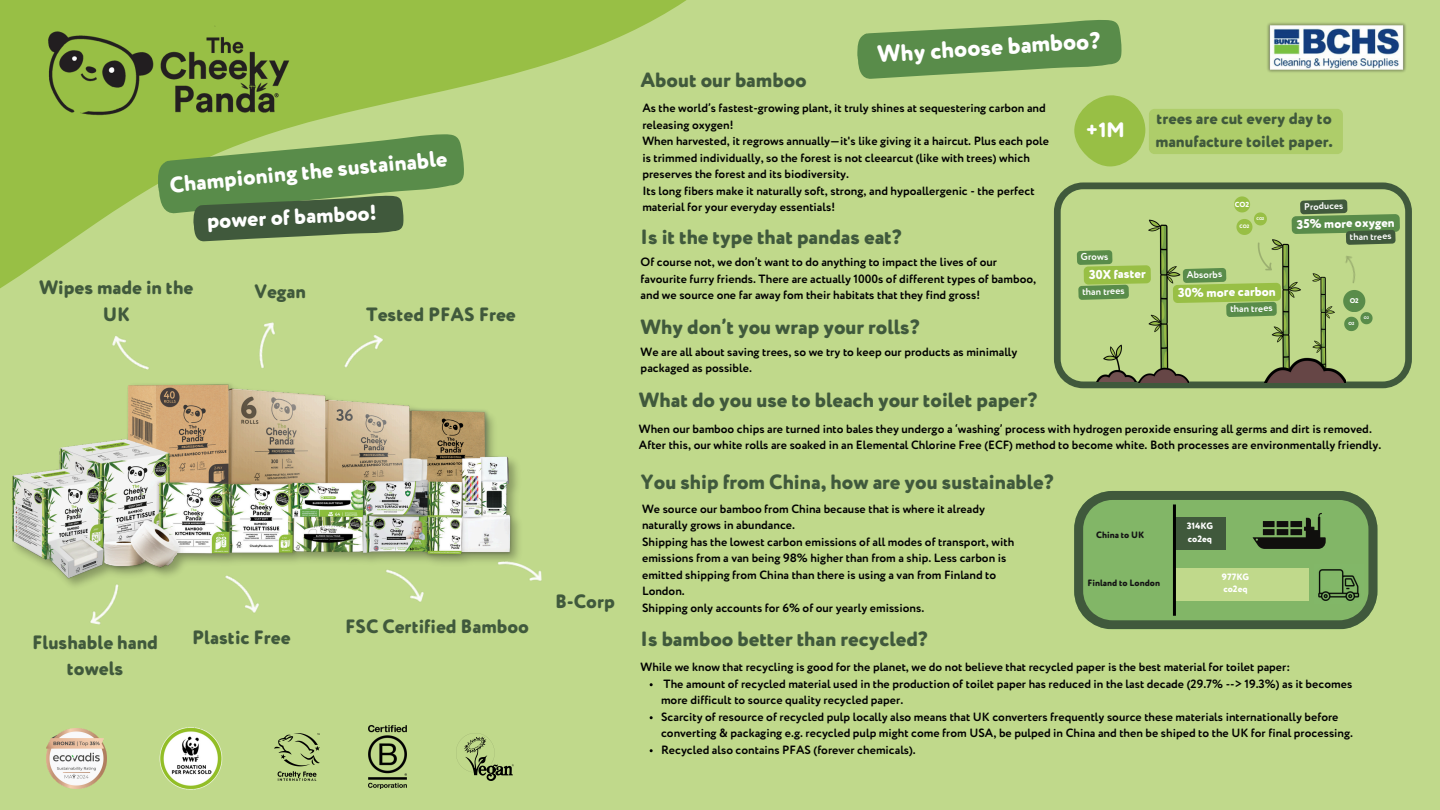
<style>
.page{position:relative;width:1440px;height:810px;background:#c0d98b}
.page>*{position:absolute;margin:0;border:0;box-sizing:border-box;transform-origin:0 0}
.t1{font:23.5px "Circe Rounded Alt Regular 2";color:#fff}
.t2{font:22.3px "Circe Rounded Alt Regular 2";color:#fff}
.t3{font:21.8px "Circe Rounded Alt Regular 2";color:#fff}
.t4{font:800 20.7px "Circe Rounded";color:#40593c}
.t5{font:20.7px "Circe Rounded Alt Regular 2";color:#fff}
.t6{font:19.3px/26.5px "Circe Rounded Alt Regular 2";color:#40593c;text-align:center}
.t7{font:800 16.3px/22.4px "Circe Rounded Alt";color:#40593c}
.t8{font:800 12.8px "Circe Rounded";color:#fff}
.t9{font:800 12.6px "Circe Rounded";color:#fff}
.t10{font:12px/16.5px "Circe Rounded Regular 4";color:#000}
.t11{font:700 9.9px "Circe Rounded";color:#fff}
.t12{font:700 9.7px "Circe Rounded";color:#fff}
.t13{font:9.2px "Circe Rounded Alt Regular 2";color:#141414}
.t14{font:9.2px "Circe Rounded Alt Regular 2";color:#fff}
.t15{font:7.3px "Circe Rounded Alt Regular 2";color:#fff}
.t16{font:6.8px "Circe Rounded Alt Regular 2";color:#fff}
.t17{font:5px "Circe Rounded Alt Regular 2";color:#fff}
.t18{font:4.4px "Circe Rounded Alt Regular 2";color:#fff}
.t19{font:4px "Circe Rounded Alt Regular 2";color:#fff}
.t20{font:3.8px "Circe Rounded Alt Regular 2";color:#fff}
</style>
<div class="page">
<svg style="left:0;top:0;width:686px;height:497px"></svg>
<svg style="left:156px;top:131px;width:310px;height:112px"></svg>
<img style="left:457px;top:734px;width:57px;height:46px">
<img style="left:369px;top:725px;width:38px;height:64px">
<img style="left:275px;top:734px;width:44px;height:46px">
<img style="left:159px;top:727px;width:64px;height:63px">
<img style="left:13px;top:377px;width:513px;height:209px">
<img style="left:104px;top:327px;width:59px;height:51px">
<img style="left:245px;top:318px;width:45px;height:57px">
<img style="left:335px;top:324px;width:55px;height:61px">
<img style="left:82px;top:574px;width:44px;height:51px">
<img style="left:491px;top:552px;width:51px;height:34px">
<img style="left:372px;top:561px;width:59px;height:41px">
<img style="left:208px;top:566px;width:61px;height:47px">
<svg style="left:1054px;top:182px;width:358px;height:206px"></svg>
<svg style="left:1343px;top:290px;width:30px;height:41px"></svg>
<img style="left:1263px;top:236px;width:45px;height:152px">
<img style="left:1305px;top:271px;width:35px;height:117px">
<img style="left:1264px;top:304px;width:82px;height:79px">
<img style="left:1247px;top:230px;width:35px;height:50px">
<img style="left:1329px;top:246px;width:40px;height:51px">
<img style="left:1096px;top:341px;width:41px;height:40px">
<img style="left:1139px;top:215px;width:49px;height:167px">
<svg style="left:1234px;top:196px;width:33px;height:39px"></svg>
<svg style="left:1292px;top:199px;width:108px;height:46px"></svg>
<svg style="left:1173px;top:268px;width:108px;height:49px"></svg>
<svg style="left:1077px;top:250px;width:74px;height:50px"></svg>
<svg style="left:1074px;top:491px;width:303px;height:138px"></svg>
<svg style="left:857px;top:20px;width:265px;height:59px"></svg>
<svg style="left:1074px;top:95px;width:269px;height:72px"></svg>
<img style="left:47px;top:729px;width:60px;height:60px">
<img style="left:24px;top:22px;width:278px;height:106px">
<img style="left:1267px;top:23px;width:139px;height:49px">
<h3 class="t2" style="left:169px;top:176px;width:280px;rotate:-6deg">Championing the sustainable</h3>
<p class="t3" style="left:207px;top:212px;width:171px;rotate:-3deg">power of bamboo!</p>
<p class="t6" style="left:39px;top:276px;width:156px">Wipes made in the<br>UK</p>
<h6 class="t6" style="left:254px;top:279px;width:53px">Vegan</h6>
<h4 class="t6" style="left:366px;top:303px;width:151px">Tested PFAS Free</h4>
<h3 class="t6" style="left:32px;top:630px;width:127px">Flushable hand towels</h3>
<p class="t6" style="left:192px;top:626px;width:100px">Plastic Free</p>
<p class="t6" style="left:345px;top:614px;width:185px">FSC Certified Bamboo</p>
<p class="t6" style="left:555px;top:590px;width:61px">B-Corp</p>
<p class="t1" style="left:877px;top:45px;width:225px;rotate:-4deg">Why choose bamboo?</p>
<p class="t4" style="left:640px;top:71px;width:168px">About our bamboo</p>
<p class="t10" style="left:642px;top:101px;width:405px">As the world’s fastest-growing plant, it truly shines at sequestering carbon and releasing oxygen!</p>
<p class="t10" style="left:642px;top:134px;width:408px">When harvested, it regrows annually—it's like giving it a haircut. Plus each pole is trimmed individually, so the forest is not cleearcut (like with trees) which preserves the forest and its biodiversity.</p>
<p class="t10" style="left:642px;top:183px;width:394px">Its long fibers make it naturally soft, strong, and hypoallergenic - the perfect material for your everyday essentials!</p>
<p class="t4" style="left:641px;top:228px;width:263px">Is it the type that pandas eat?</p>
<p class="t10" style="left:641px;top:255px;width:397px">Of course not, we don’t want to do anything to impact the lives of our favourite furry friends. There are actually 1000s of different types of bamboo, and we source one far away fom their habitats that they find gross!</p>
<p class="t5" style="left:1086px;top:121px;width:41px">+1M</p>
<p class="t7" style="left:1155px;top:109px;width:179px">trees are cut every day to manufacture toilet paper.</p>
<p class="t11" style="left:1081px;top:253px;width:29px;rotate:-2deg">Grows</p>
<p class="t11" style="left:1082px;top:288px;width:44px;rotate:-2deg">than trees</p>
<h5 class="t8" style="left:1089px;top:269px;width:58px;rotate:-1deg">30X faster</h5>
<h3 class="t15" style="left:1235px;top:201px;width:16px">CO2</h3>
<p class="t17" style="left:1240px;top:224px;width:11px">CO2</p>
<p class="t19" style="left:1256px;top:217px;width:9px">CO2</p>
<p class="t11" style="left:1187px;top:271px;width:37px;rotate:-2deg">Absorbs</p>
<h1 class="t8" style="left:1178px;top:287px;width:99px;rotate:-1deg">30% more carbon</h1>
<p class="t11" style="left:1230px;top:305px;width:44px;rotate:-2deg">than trees</p>
<p class="t12" style="left:1304px;top:202px;width:41px;rotate:-2deg">Produces</p>
<p class="t9" style="left:1297px;top:219px;width:100px;rotate:-1deg">35% more oxygen</p>
<h2 class="t12" style="left:1350px;top:233px;width:43px;rotate:-2deg">than trees</h2>
<p class="t16" style="left:1350px;top:298px;width:11px">O2</p>
<p class="t20" style="left:1364px;top:316px;width:7px">O2</p>
<p class="t4" style="left:641px;top:318px;width:280px">Why don’t you wrap your rolls?</p>
<p class="t10" style="left:641px;top:344px;width:378px">We are all about saving trees, so we try to keep our products as minimally packaged as possible.</p>
<p class="t4" style="left:639px;top:391px;width:400px">What do you use to bleach your toilet paper?</p>
<p class="t10" style="left:639px;top:421px;width:744px">When our bamboo chips are turned into bales they undergo a ‘washing’ process with hydrogen peroxide ensuring all germs and dirt is removed.<br>After this, our white rolls are soaked in an Elemental Chlorine Free (ECF) method to become white. Both processes are environmentally friendly.</p>
<p class="t18" style="left:1348px;top:322px;width:7px">O2</p>
<p class="t4" style="left:640px;top:473px;width:415px">You ship from China, how are you sustainable?</p>
<h3 class="t10" style="left:642px;top:501px;width:344px">We source our bamboo from China because that is where it already naturally grows in abundance.</h3>
<p class="t10" style="left:642px;top:534px;width:374px">Shipping has the lowest carbon emissions of all modes of transport, with emissions from a van being 98% higher than from a ship. Less carbon is emitted shipping from China than there is using a van from Finland to London.</p>
<h3 class="t10" style="left:642px;top:600px;width:284px">Shipping only accounts for 6% of our yearly emissions.</h3>
<p class="t4" style="left:641px;top:630px;width:289px">Is bamboo better than recycled?</p>
<p class="t10" style="left:641px;top:660px;width:651px">While we know that recycling is good for the planet, we do not believe that recycled paper is the best material for toilet paper:</p>
<p class="t10" style="left:661px;top:676px;width:693px">The amount of recycled material used in the production of toilet paper has reduced in the last decade (29.7% --&gt; 19.3%) as it becomes more difficult to source quality recycled paper.</p>
<p class="t10" style="left:661px;top:709px;width:694px">Scarcity of resource of recycled pulp locally also means that UK converters frequently source these materials internationally before converting &amp; packaging e.g. recycled pulp might come from USA, be pulped in China and then be shiped to the UK for final processing.</p>
<p class="t10" style="left:661px;top:742px;width:256px">Recycled also contains PFAS (forever chemicals).</p>
<p class="t14" style="left:1187px;top:522px;width:28px">314KG</p>
<h6 class="t14" style="left:1188px;top:535px;width:26px">co2eq</h6>
<p class="t13" style="left:1096px;top:531px;width:49px">China to UK</p>
<p class="t14" style="left:1222px;top:573px;width:29px">977KG</p>
<p class="t14" style="left:1223px;top:585px;width:26px">co2eq</p>
<p class="t13" style="left:1088px;top:579px;width:74px">Finland to London</p>
</div>
